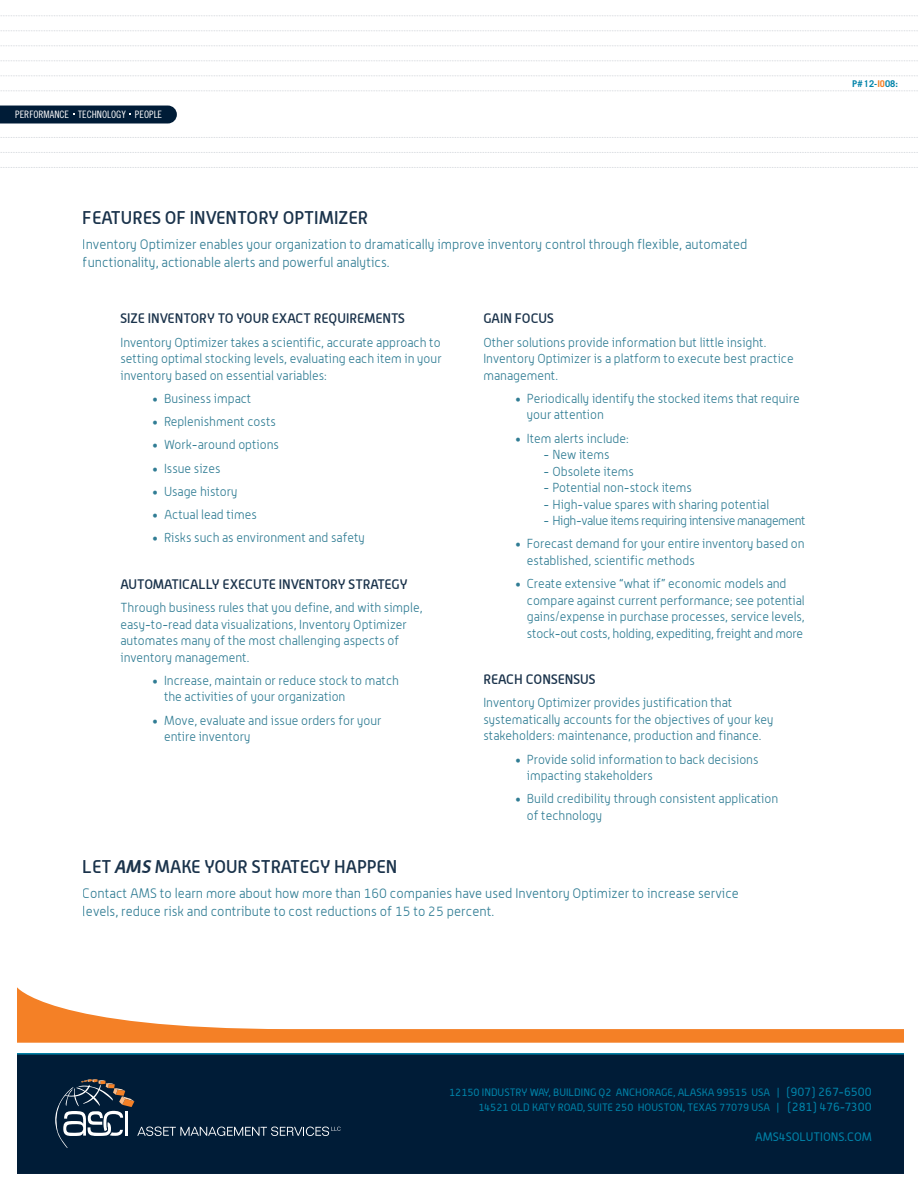
<style>
.page{position:relative;width:918px;height:1188px;background:#fff}
.page>*{position:absolute;margin:0;border:0;box-sizing:border-box;transform-origin:0 0}
.t1{font:500 18px "Alwyn";color:#001c37}
.t2{font:300 13.5px/18px "Alwyn";color:#196e88}
.t3{font:500 13.5px "Alwyn";color:#001c37}
.t4{font:300 12.75px/16.5px "Alwyn";color:#196e88}
.t5{font:300 12.75px "Alwyn";letter-spacing:-.03em;color:#196e88}
.t6{font:12px "Alwyn";color:#0083a9}
.t7{font:10.5px "Alwyn";color:#0083a9}
.t8{font:10.2px "Trade Gothic Cond Eighteen";color:#fff}
.t9{font:700 9.3px "Trade Gothic";color:#0083a9}
.s1{font-weight:700;font-style:italic}
.s2{color:#f48026}
.s3{font-size:10.5px}
</style>
<div class="page">
<svg style="left:0;top:167px;width:918px;height:1px"></svg>
<svg style="left:0;top:152px;width:918px;height:1px"></svg>
<svg style="left:0;top:137px;width:918px;height:1px"></svg>
<svg style="left:0;top:90px;width:918px;height:1px"></svg>
<svg style="left:0;top:75px;width:918px;height:1px"></svg>
<svg style="left:0;top:60px;width:918px;height:1px"></svg>
<svg style="left:0;top:45px;width:918px;height:1px"></svg>
<svg style="left:0;top:30px;width:918px;height:1px"></svg>
<svg style="left:0;top:15px;width:918px;height:1px"></svg>
<svg style="left:17px;top:1042px;width:887px;height:132px;background:#19324a"></svg>
<svg style="left:55px;top:1079px;width:286px;height:69px;background:#152e45"></svg>
<svg style="left:17px;top:987px;width:887px;height:55px"></svg>
<hr style="left:16px;top:1053px;width:888px;height:1px;background:#0083a9">
<svg style="left:0;top:105px;width:177px;height:18px;background:#0a253f"></svg>
<p class="t8" style="left:15px;top:108px;width:148px">PERFORMANCE TECHNOLOGY PEOPLE</p>
<h1 class="t1" style="left:83px;top:206px;width:287px">FEATURES OF INVENTORY OPTIMIZER</h1>
<p class="t2" style="left:83px;top:234px;width:666px">Inventory Optimizer enables your organization to dramatically improve inventory control through flexible, automated functionality, actionable alerts and powerful analytics.</p>
<p class="t3" style="left:120px;top:310px;width:285px">SIZE INVENTORY TO YOUR EXACT REQUIREMENTS</p>
<p class="t4" style="left:120px;top:333px;width:323px;text-align:justify">Inventory Optimizer takes a scientific, accurate approach to setting optimal stocking levels, evaluating each item in your inventory based on essential variables:</p>
<p class="t4" style="left:152px;top:390px;width:101px">• Business impact</p>
<p class="t4" style="left:152px;top:413px;width:125px">• Replenishment costs</p>
<p class="t4" style="left:152px;top:436px;width:129px">• Work-around options</p>
<p class="t4" style="left:152px;top:459px;width:70px">• Issue sizes</p>
<p class="t4" style="left:152px;top:483px;width:87px">• Usage history</p>
<p class="t4" style="left:152px;top:506px;width:106px">• Actual lead times</p>
<p class="t4" style="left:152px;top:529px;width:214px">• Risks such as environment and safety</p>
<p class="t3" style="left:120px;top:576px;width:289px">AUTOMATICALLY EXECUTE INVENTORY STRATEGY</p>
<p class="t4" style="left:120px;top:599px;width:303px">Through business rules that you define, and with simple, easy-to-read data visualizations, Inventory Optimizer automates many of the most challenging aspects of inventory management.</p>
<p class="t4" style="left:164px;top:672px;width:237px;text-indent:-12px">• Increase, maintain or reduce stock to match the activities of your organization</p>
<p class="t4" style="left:164px;top:711px;width:219px;text-indent:-12px">• Move, evaluate and issue orders for your entire inventory</p>
<p class="t3" style="left:483px;top:310px;width:72px">GAIN FOCUS</p>
<p class="t4" style="left:483px;top:333px;width:312px">Other solutions provide information but little insight.<br>Inventory Optimizer is a platform to execute best practice management.</p>
<p class="t4" style="left:527px;top:390px;width:274px;text-indent:-12px">• Periodically identify the stocked items that require your attention</p>
<p class="t4" style="left:515px;top:429px;width:115px">• Item alerts include:</p>
<p class="t4" style="left:543px;top:446px;width:68px">- New items</p>
<p class="t4" style="left:543px;top:462px;width:92px">- Obsolete items</p>
<p class="t4" style="left:543px;top:479px;width:150px">- Potential non-stock items</p>
<p class="t4" style="left:543px;top:495px;width:227px">- High-value spares with sharing potential</p>
<p class="t5" style="left:543px;top:513px;width:264px">- High-value items requiring intensive management</p>
<p class="t4" style="left:527px;top:535px;width:279px;text-indent:-12px">• Forecast demand for your entire inventory based on established, scientific methods</p>
<p class="t4" style="left:527px;top:575px;width:279px;text-indent:-12px">• Create extensive “what if” economic models and compare against current performance; see potential gains/expense in purchase processes, service levels, stock-out costs, holding, expediting, freight and more</p>
<p class="t3" style="left:483px;top:671px;width:114px">REACH CONSENSUS</p>
<p class="t4" style="left:483px;top:694px;width:292px">Inventory Optimizer provides justification that systematically accounts for the objectives of your key stakeholders: maintenance, production and finance.</p>
<p class="t4" style="left:527px;top:750px;width:233px;text-indent:-12px">• Provide solid information to back decisions impacting stakeholders</p>
<p class="t4" style="left:527px;top:790px;width:253px;text-indent:-12px">• Build credibility through consistent application of technology</p>
<h1 class="t1" style="left:83px;top:856px;width:316px">LET <span class="s1">AMS</span> MAKE YOUR STRATEGY HAPPEN</h1>
<p class="t2" style="left:83px;top:884px;width:657px">Contact AMS to learn more about how more than 160 companies have used Inventory Optimizer to increase service levels, reduce risk and contribute to cost reductions of 15 to 25 percent.</p>
<p class="t9" style="left:852px;top:78px;width:47px">P# 12-<span class="s2">IO</span>08:</p>
<p class="t7" style="left:449px;top:1086px;width:68px">12150 INDUSTRY</p>
<p class="t7" style="left:530px;top:1086px;width:94px">WAY, BUILDING Q2 ANC</p>
<p class="t7" style="left:635px;top:1086px;width:124px">HORAGE, ALASKA 99515 USA</p>
<p class="t6" style="left:776px;top:1084px;width:97px"><span class="s3">|</span> (907) 267-6500</p>
<p class="t7" style="left:478px;top:1101px;width:193px">14521 OLD KATY ROAD, SUITE 250 HOUSTON</p>
<p class="t7" style="left:683px;top:1101px;width:76px">, TEXAS 77079 USA</p>
<p class="t6" style="left:776px;top:1099px;width:97px"><span class="s3">|</span> (281) 476-7300</p>
<p class="t6" style="left:755px;top:1129px;width:118px">AMS4SOLUTIONS.COM</p>
</div>
